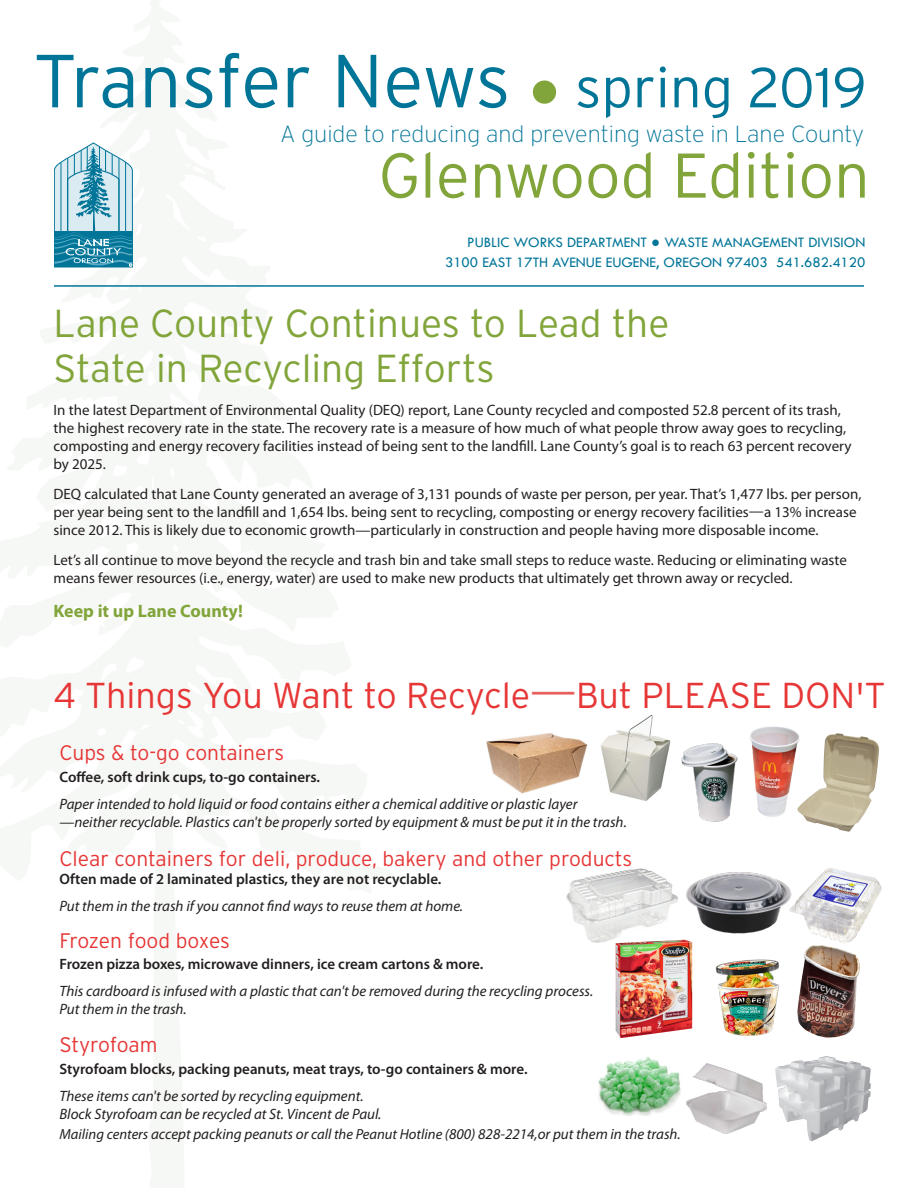
<style>
.page{position:relative;width:918px;height:1188px;background:#fff}
.page>*{position:absolute;margin:0;border:0;box-sizing:border-box;transform-origin:0 0}
.t1{font:300 75px "Interstate";letter-spacing:-.015em;color:#007598}
.t2{font:300 63px "Interstate";color:#82a53b}
.t3{font:300 39px/45px "Interstate";color:#82a53b}
.t4{font:300 36px "Interstate";color:#e63636}
.t5{font:200 23.25px "Interstate";color:#007598}
.Paragraph_Style_1{font:300 21px "Interstate";color:#e63636}
.Paragraph_Style_1-2{font:300 21px "Interstate";letter-spacing:-.02em;color:#e63636}
.t6{font:700 18px "Myriad Pro";color:#82a53b}
.t7{font:15px/18px "Myriad Pro";color:#231f20}
.Paragraph_Style_1-3{font:italic 15px/18px "Myriad Pro";color:#231f20}
.Paragraph_Style_1-4{font:600 15px "Myriad Pro";color:#231f20}
.t8{font:15px "Tw Cen";color:#007598}
.s1{font-family:"Century Gothic";font-weight:400;font-size:54px;color:#82a53b}
.s2{font-size:56.25px}
.s3{font-family:"Century Gothic"}
.s4{font-family:"Myriad Pro";font-weight:400;font-size:45px;color:#eb5e5e}
.s5{font-size:14.7px}
</style>
<div class="page">
<svg style="left:54px;top:143px;width:79px;height:124px;background:#86bdcf"></svg>
<hr style="left:54px;top:285px;width:810px;height:2px;background:#007598">
<img style="left:598px;top:1057px;width:83px;height:59px">
<img style="left:686px;top:1063px;width:81px;height:71px">
<img style="left:775px;top:1056px;width:96px;height:85px">
<img style="left:566px;top:868px;width:112px;height:76px">
<img style="left:684px;top:872px;width:105px;height:81px">
<img style="left:789px;top:868px;width:93px;height:76px">
<img style="left:749px;top:726px;width:48px;height:91px">
<img style="left:797px;top:733px;width:82px;height:99px">
<img style="left:681px;top:743px;width:57px;height:79px">
<img style="left:601px;top:715px;width:70px;height:86px">
<img style="left:486px;top:733px;width:102px;height:61px">
<img style="left:797px;top:945px;width:63px;height:93px">
<img style="left:696px;top:951px;width:93px;height:85px">
<img style="left:616px;top:940px;width:76px;height:98px">
<p class="t1" style="left:33px;top:35px;width:835px">Transfer News <span class="s1">●</span> <span class="s2">spring 2019</span></p>
<p class="t2" style="left:378px;top:137px;width:493px">Glenwood Edition</p>
<p class="t5" style="left:280px;top:120px;width:585px">A guide to reducing and preventing waste in Lane County</p>
<p class="t8" style="left:467px;top:234px;width:400px">PUBLIC WORKS DEPARTMENT <span class="s3">●</span> WASTE MANAGEMENT DIVISION</p>
<p class="t8" style="left:445px;top:253px;width:422px">3100 EAST 17TH AVENUE EUGENE, OREGON 97403 541.682.4120</p>
<p class="t3" style="left:54px;top:300px;width:617px">Lane County Continues to Lead the<br>State in Recycling Efforts</p>
<p class="t7" style="left:54px;top:401px;width:800px">In the latest Department of Environmental Quality (DEQ) report, Lane County recycled and composted 52.8 percent of its trash, the highest recovery rate in the state. The recovery rate is a measure of how much of what people throw away goes to recycling, composting and energy recovery facilities instead of being sent to the landfill. Lane County’s goal is to reach 63 percent recovery by 2025.</p>
<p class="t7" style="left:54px;top:485px;width:809px">DEQ calculated that Lane County generated an average of 3,131 pounds of waste per person, per year. That’s 1,477 lbs. per person, per year being sent to the landfill and 1,654 lbs. being sent to recycling, composting or energy recovery facilities—a 13% increase since 2012. This is likely due to economic growth—particularly in construction and people having more disposable income.</p>
<p class="t7" style="left:54px;top:551px;width:795px">Let’s all continue to move beyond the recycle and trash bin and take small steps to reduce waste. Reducing or eliminating waste means fewer resources (i.e., energy, water) are used to make new products that ultimately get thrown away or recycled.</p>
<p class="t6" style="left:54px;top:599px;width:191px">Keep it up Lane County!</p>
<p class="t4" style="left:53px;top:674px;width:834px">4 Things You Want to Recycle<span class="s4">—</span>But PLEASE DON'T</p>
<p class="Paragraph_Style_1" style="left:59px;top:740px;width:226px">Cups &amp; to-go containers</p>
<p class="Paragraph_Style_1-4" style="left:59px;top:768px;width:262px">Coffee, soft drink cups, to-go containers.</p>
<p class="Paragraph_Style_1-3" style="left:59px;top:795px;width:520px">Paper intended to hold liquid or food contains either a chemical additive or plastic layer</p>
<p class="Paragraph_Style_1-3" style="left:59px;top:813px;width:569px">—neither recyclable. Plastics can't be properly sorted by equipment &amp; must be put it in the trash.</p>
<p class="Paragraph_Style_1" style="left:59px;top:846px;width:574px">Clear containers for deli, produce, bakery and other products</p>
<p class="Paragraph_Style_1-4" style="left:59px;top:870px;width:384px">Often made of 2 laminated plastics, they are not recyclable.</p>
<p class="Paragraph_Style_1-3" style="left:59px;top:897px;width:405px">Put them in the trash if you cannot find ways to reuse them at home.</p>
<p class="Paragraph_Style_1-2" style="left:59px;top:927px;width:172px">Frozen food boxes</p>
<p class="Paragraph_Style_1-4" style="left:59px;top:954px;width:425px">Frozen pizza boxes, microwave dinners, ice cream cartons &amp; more.</p>
<p class="Paragraph_Style_1-3" style="left:59px;top:981px;width:535px">This cardboard is infused with a plastic that can't be removed during the recycling process.<br>Put them in the trash.</p>
<p class="Paragraph_Style_1" style="left:59px;top:1032px;width:100px">Styrofoam</p>
<p class="Paragraph_Style_1-4" style="left:59px;top:1060px;width:470px">Styrofoam blocks, packing peanuts, meat trays, to-go containers &amp; more.</p>
<p class="Paragraph_Style_1-3" style="left:59px;top:1087px;width:324px">These items can't be sorted by recycling equipment.<br>Block Styrofoam can be recycled at St. Vincent de Paul.</p>
<p class="Paragraph_Style_1-3" style="left:59px;top:1124px;width:623px"><span class="s5">Mailing centers</span> accept packing peanuts or <span class="s5">call the Peanut Hotline (</span>800) 828-2214,or put them in the trash.</p>
</div>
